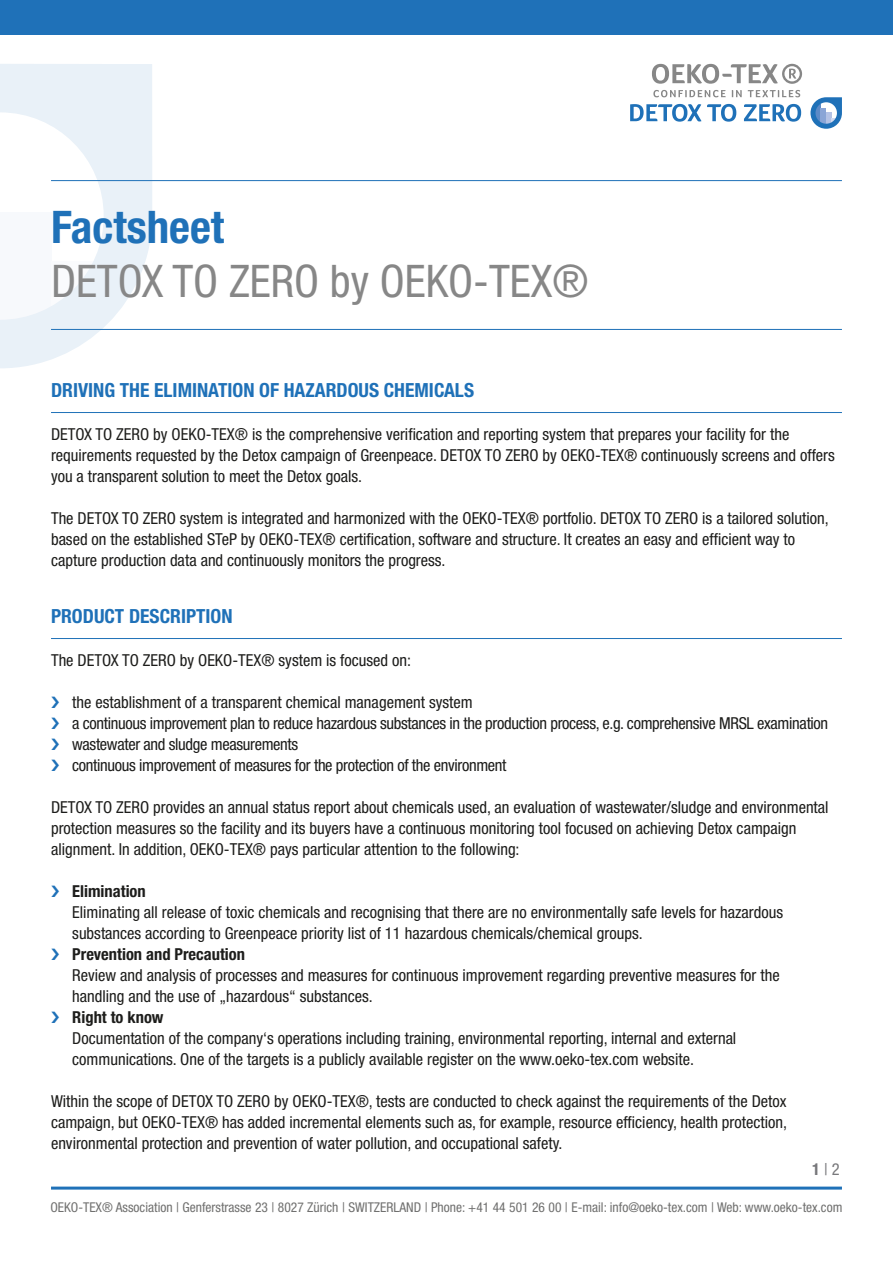
<style>
.page{position:relative;width:893px;height:1263px;background:#fff}
.page>*{position:absolute;margin:0;border:0;box-sizing:border-box;transform-origin:0 0}
.t1{font:condensed 45px "Helvetica Neue LT Pro";color:#878787}
.t2{font:700 condensed 45px "Helvetica Neue LT Pro";color:#1f71b8}
.t3{font:700 condensed 19.5px "Helvetica Neue LT Pro";color:#1f71b8}
.Pfeil{font:condensed 16.5px/21px "Helvetica Neue LT Pro";color:#1d1d1b}
.Pfeil-2{font:condensed 16.5px "Helvetica Neue LT Pro";letter-spacing:-.02em;color:#1d1d1b}
.t4{font:condensed 16.5px "Helvetica Neue LT Pro";color:#78787b}
.NEU_Adresse_Fusszeil{font:condensed 13.5px "Helvetica Neue LT Pro";color:#70706f}
.s1{font-weight:700}
</style>
<div class="page">
<hr style="left:51px;top:412px;width:791px;height:1px;background:#1f71b8">
<svg style="left:0;top:64px;width:152px;height:304px;fill:#e9f1f8"></svg>
<div style="left:0;top:0;width:893px;height:34px;background:#1f71b8"></div>
<svg style="left:810px;top:97px;width:32px;height:32px"></svg>
<svg style="left:653px;top:90px;width:73px;height:7px"></svg>
<svg style="left:732px;top:90px;width:10px;height:7px"></svg>
<svg style="left:748px;top:90px;width:52px;height:7px"></svg>
<svg style="left:652px;top:64px;width:150px;height:20px"></svg>
<svg style="left:630px;top:104px;width:71px;height:18px"></svg>
<svg style="left:707px;top:104px;width:29px;height:18px"></svg>
<svg style="left:744px;top:104px;width:57px;height:18px"></svg>
<hr style="left:51px;top:180px;width:791px;height:1px;background:#1f71b8">
<hr style="left:51px;top:329px;width:791px;height:1px;background:#1f71b8">
<hr style="left:51px;top:638px;width:791px;height:1px;background:#1f71b8">
<hr style="left:51px;top:1186px;width:791px;height:3px;background:#1f71b8">
<p class="t2" style="left:51px;top:200px;width:175px">Factsheet</p>
<p class="t1" style="left:51px;top:255px;width:539px">DETOX TO ZERO by OEKO-TEX®</p>
<p class="t3" style="left:51px;top:378px;width:425px">DRIVING THE ELIMINATION OF HAZARDOUS CHEMICALS</p>
<p class="Pfeil" style="left:51px;top:424px;width:785px">DETOX TO ZERO by OEKO-TEX® is the comprehensive verification and reporting system that prepares your facility for the requirements requested by the Detox campaign of Greenpeace. DETOX TO ZERO by OEKO-TEX® continuously screens and offers you a transparent solution to meet the Detox goals.</p>
<p class="Pfeil" style="left:51px;top:508px;width:779px">The DETOX TO ZERO system is integrated and harmonized with the OEKO-TEX® portfolio. DETOX TO ZERO is a tailored solution, based on the established STeP by OEKO-TEX® certification, software and structure. It creates an easy and efficient way to capture production data and continuously monitors the progress.</p>
<p class="t3" style="left:51px;top:604px;width:183px">PRODUCT DESCRIPTION</p>
<p class="Pfeil" style="left:51px;top:650px;width:362px">The DETOX TO ZERO by OEKO-TEX® system is focused on:</p>
<p class="Pfeil" style="left:72px;top:692px;width:402px">the establishment of a transparent chemical management system</p>
<p class="Pfeil-2" style="left:72px;top:714px;width:757px">a continuous improvement plan to reduce hazardous substances in the production process, e.g. comprehensive MRSL examination</p>
<p class="Pfeil-2" style="left:72px;top:735px;width:227px">wastewater and sludge measurements</p>
<p class="Pfeil-2" style="left:72px;top:756px;width:436px">continuous improvement of measures for the protection of the environment</p>
<p class="Pfeil" style="left:51px;top:797px;width:779px">DETOX TO ZERO provides an annual status report about chemicals used, an evaluation of wastewater/sludge and environmental protection measures so the facility and its buyers have a continuous monitoring tool focused on achieving Detox campaign alignment. In addition, OEKO-TEX® pays particular attention to the following:</p>
<p class="Pfeil" style="left:72px;top:881px;width:712px"><span class="s1">Elimination<br></span>Eliminating all release of toxic chemicals and recognising that there are no environmentally safe levels for hazardous substances according to Greenpeace priority list of 11 hazardous chemicals/chemical groups.</p>
<p class="Pfeil" style="left:72px;top:944px;width:709px"><span class="s1">Prevention and Precaution<br></span>Review and analysis of processes and measures for continuous improvement regarding preventive measures for the handling and the use of „hazardous“ substances.</p>
<p class="Pfeil" style="left:72px;top:1007px;width:666px"><span class="s1">Right to know<br></span>Documentation of the company‘s operations including training, environmental reporting, internal and external communications. One of the targets is a publicly available register on the www.oeko-tex.com website.</p>
<p class="Pfeil" style="left:51px;top:1091px;width:737px;text-align:justify">Within the scope of DETOX TO ZERO by OEKO-TEX®, tests are conducted to check against the requirements of the Detox campaign, but OEKO-TEX® has added incremental elements such as, for example, resource efficiency, health protection, environmental protection and prevention of water pollution, and occupational safety.</p>
<p class="t4" style="left:812px;top:1160px;width:29px"><span class="s1">1</span> | 2</p>
<p class="NEU_Adresse_Fusszeil" style="left:50px;top:1200px;width:794px">OEKO-TEX® Association | Genferstrasse 23 | 8027 Zürich | SWITZERLAND | Phone: +41 44 501 26 00 | E-mail: info@oeko-tex.com | Web: www.oeko-tex.com</p>
</div>
